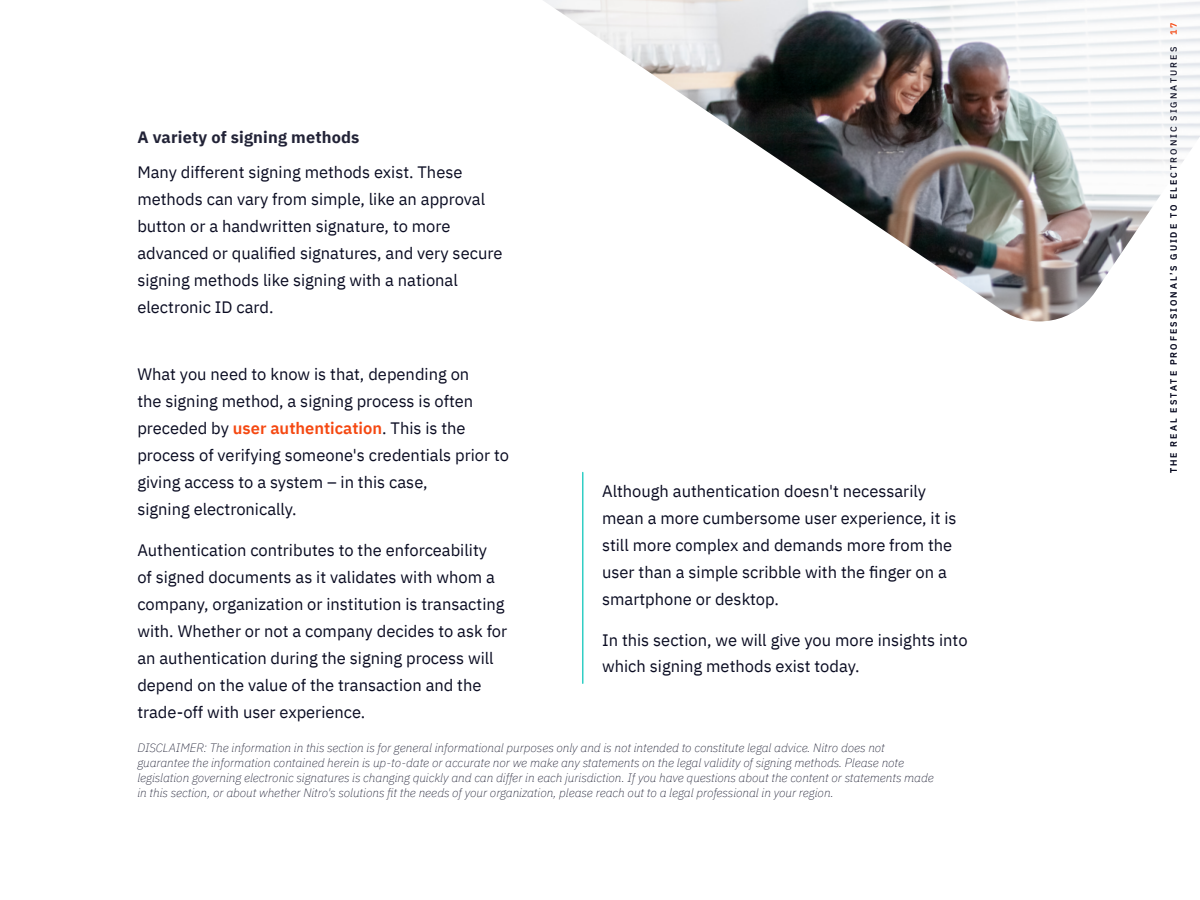
<style>
.page{position:relative;width:1200px;height:900px;background:#fff}
.page>*{position:absolute;margin:0;border:0;box-sizing:border-box;transform-origin:0 0}
.t1{font:16.5px/27px "IBM Plex Sans";color:#090b21}
.t2{font:700 16.35px "IBM Plex Sans";letter-spacing:.01em;color:#222337}
.t3{font:italic 200 12px/15px "IBM Plex Sans";letter-spacing:-.005em;color:#090b21}
.t4{font:500 9px "IBM Plex Sans";letter-spacing:.23em;color:#090b21}
.t5{font:600 9px "IBM Plex Sans";color:#f54811}
.s1{font-weight:600;color:#f54811}
</style>
<div class="page">
<hr style="left:582px;top:473px;width:2px;height:210px;background:#31cec5">
<img style="left:543px;top:0;width:657px;height:322px">
<p class="t2" style="left:137px;top:124px;width:224px">A variety of signing methods</p>
<p class="t1" style="left:137px;top:157px;width:367px">Many different signing methods exist. These methods can vary from simple, like an approval button or a handwritten signature, to more advanced or qualified signatures, and very secure signing methods like signing with a national electronic ID card.</p>
<p class="t1" style="left:137px;top:360px;width:373px">What you need to know is that, depending on<br>the signing method, a signing process is often preceded by <span class="s1">user authentication</span>. This is the process of verifying someone's credentials prior to giving access to a system – in this case,<br>signing electronically.</p>
<p class="t1" style="left:137px;top:535px;width:371px">Authentication contributes to the enforceability<br>of signed documents as it validates with whom a company, organization or institution is transacting with. Whether or not a company decides to ask for an authentication during the signing process will depend on the value of the transaction and the trade-off with user experience.</p>
<p class="t3" style="left:137px;top:739px;width:798px">DISCLAIMER: The information in this section is for general informational purposes only and is not intended to constitute legal advice. Nitro does not guarantee the information contained herein is up-to-date or accurate nor we make any statements on the legal validity of signing methods. Please note legislation governing electronic signatures is changing quickly and can differ in each jurisdiction. If you have questions about the content or statements made in this section, or about whether Nitro's solutions fit the needs of your organization, please reach out to a legal professional in your region.</p>
<p class="t1" style="left:602px;top:476px;width:356px">Although authentication doesn't necessarily mean a more cumbersome user experience, it is still more complex and demands more from the user than a simple scribble with the finger on a smartphone or desktop.</p>
<p class="t1" style="left:602px;top:625px;width:367px">In this section, we will give you more insights into which signing methods exist today.</p>
<p class="t5" style="left:1167px;top:35px;width:14px;rotate:-90deg">17</p>
<p class="t4" style="left:1167px;top:473px;width:428px;rotate:-90deg">THE REAL ESTATE PROFESSIONAL’S GUIDE TO ELECTRONIC SIGNATURES</p>
</div>
